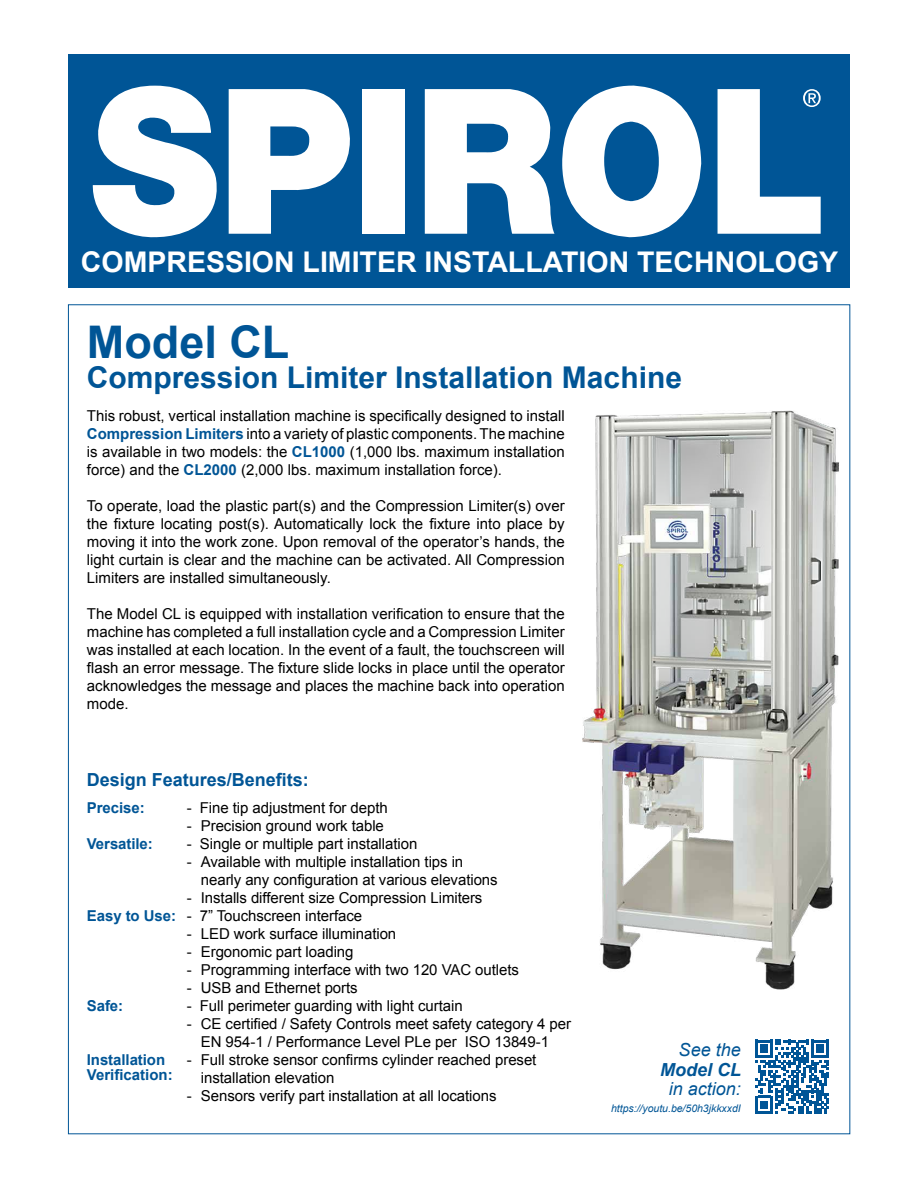
<style>
.page{position:relative;width:918px;height:1188px;background:#fff}
.page>*{position:absolute;margin:0;border:0;box-sizing:border-box;transform-origin:0 0}
.t1{font:700 45px "Arial";color:#005596}
.t2{font:700 30px "Arial";color:#005596}
.t3{font:700 28.5px "Arial";color:#fff}
.t4{font:700 18px "Arial";color:#005596}
.t5{font:italic 18px "Arial";color:#005596}
.t6{font:italic 700 18px "Arial";color:#005596}
.t7{font:15px/18px "Arial";letter-spacing:-.005em;color:#000;text-align:justify}
.t8{font:700 15px "Arial";letter-spacing:-.005em;color:#005596}
.t9{font:italic 10.5px "Arial";color:#005596}
.s1{font-weight:700;color:#005596}
</style>
<div class="page">
<div style="left:68px;top:54px;width:782px;height:234px;background:#005596"></div>
<svg style="left:92px;top:85px;width:125px;height:153px"></svg>
<div style="left:362px;top:89px;width:43px;height:145px;background:#fff"></div>
<svg style="left:425px;top:89px;width:130px;height:145px"></svg>
<svg style="left:562px;top:85px;width:140px;height:153px"></svg>
<svg style="left:229px;top:89px;width:121px;height:145px"></svg>
<svg style="left:718px;top:89px;width:103px;height:145px"></svg>
<svg style="left:755px;top:1040px;width:74px;height:73px"></svg>
<img style="left:583px;top:411px;width:256px;height:579px">
<h3 class="t3" style="left:81px;top:243px;width:759px">COMPRESSION LIMITER INSTALLATION TECHNOLOGY</h3>
<h1 class="t1" style="left:87px;top:312px;width:204px">Model CL</h1>
<h2 class="t2" style="left:87px;top:358px;width:597px">Compression Limiter Installation Machine</h2>
<p class="t7" style="left:87px;top:407px;width:479px">This robust, vertical installation machine is specifically designed to install <span class="s1">Compression Limiters</span> into a variety of plastic components. The machine is available in two models: the <span class="s1">CL1000</span> (1,000 lbs. maximum installation force) and the <span class="s1">CL2000</span> (2,000 lbs. maximum installation force).</p>
<p class="t7" style="left:87px;top:497px;width:479px">To operate, load the plastic part(s) and the Compression Limiter(s) over the fixture locating post(s). Automatically lock the fixture into place by moving it into the work zone. Upon removal of the operator’s hands, the light curtain is clear and the machine can be activated. All Compression Limiters are installed simultaneously.</p>
<p class="t7" style="left:87px;top:605px;width:479px">The Model CL is equipped with installation verification to ensure that the machine has completed a full installation cycle and a Compression Limiter was installed at each location. In the event of a fault, the touchscreen will flash an error message. The fixture slide locks in place until the operator acknowledges the message and places the machine back into operation mode.</p>
<p class="t4" style="left:87px;top:768px;width:224px">Design Features/Benefits:</p>
<p class="t8" style="left:87px;top:798px;width:59px">Precise:</p>
<p class="t7" style="left:187px;top:799px;width:203px">- Fine tip adjustment for depth</p>
<p class="t7" style="left:187px;top:817px;width:199px">- Precision ground work table</p>
<p class="t8" style="left:87px;top:834px;width:68px">Versatile:</p>
<p class="t7" style="left:187px;top:835px;width:232px">- Single or multiple part installation</p>
<p class="t7" style="left:201px;top:853px;width:298px;text-indent:-14px">- Available with multiple installation tips in nearly any configuration at various elevations</p>
<p class="t7" style="left:87px;top:889px;width:397px;text-indent:100px">- Installs different size Compression Limiters<br><span class="s1">Easy to Use:</span> - 7” Touchscreen interface</p>
<p class="t7" style="left:187px;top:925px;width:211px">- LED work surface illumination</p>
<p class="t7" style="left:187px;top:943px;width:168px">- Ergonomic part loading</p>
<p class="t7" style="left:187px;top:961px;width:334px">- Programming interface with two 120 VAC outlets</p>
<p class="t7" style="left:187px;top:979px;width:172px">- USB and Ethernet ports</p>
<p class="t8" style="left:87px;top:996px;width:38px">Safe:</p>
<p class="t7" style="left:187px;top:997px;width:277px">- Full perimeter guarding with light curtain</p>
<p class="t7" style="left:187px;top:1015px;width:386px;text-align:center">- CE certified / Safety Controls meet safety category 4 per<br>EN 954-1 / Performance Level PLe per ISO 13849-1</p>
<p class="t8" style="left:87px;top:1050px;width:80px">Installation</p>
<p class="t7" style="left:201px;top:1051px;width:337px;text-indent:-14px">- Full stroke sensor confirms cylinder reached preset installation elevation</p>
<p class="t7" style="left:187px;top:1087px;width:311px">- Sensors verify part installation at all locations</p>
<p class="t8" style="left:87px;top:1065px;width:87px">Verification:</p>
<p class="t5" style="left:679px;top:1038px;width:64px">See the</p>
<p class="t6" style="left:660px;top:1057px;width:82px">Model CL</p>
<p class="t5" style="left:669px;top:1077px;width:74px">in action:</p>
<p class="t9" style="left:611px;top:1101px;width:131px">https://youtu.be/50h3jkkxxdI</p>
</div>
